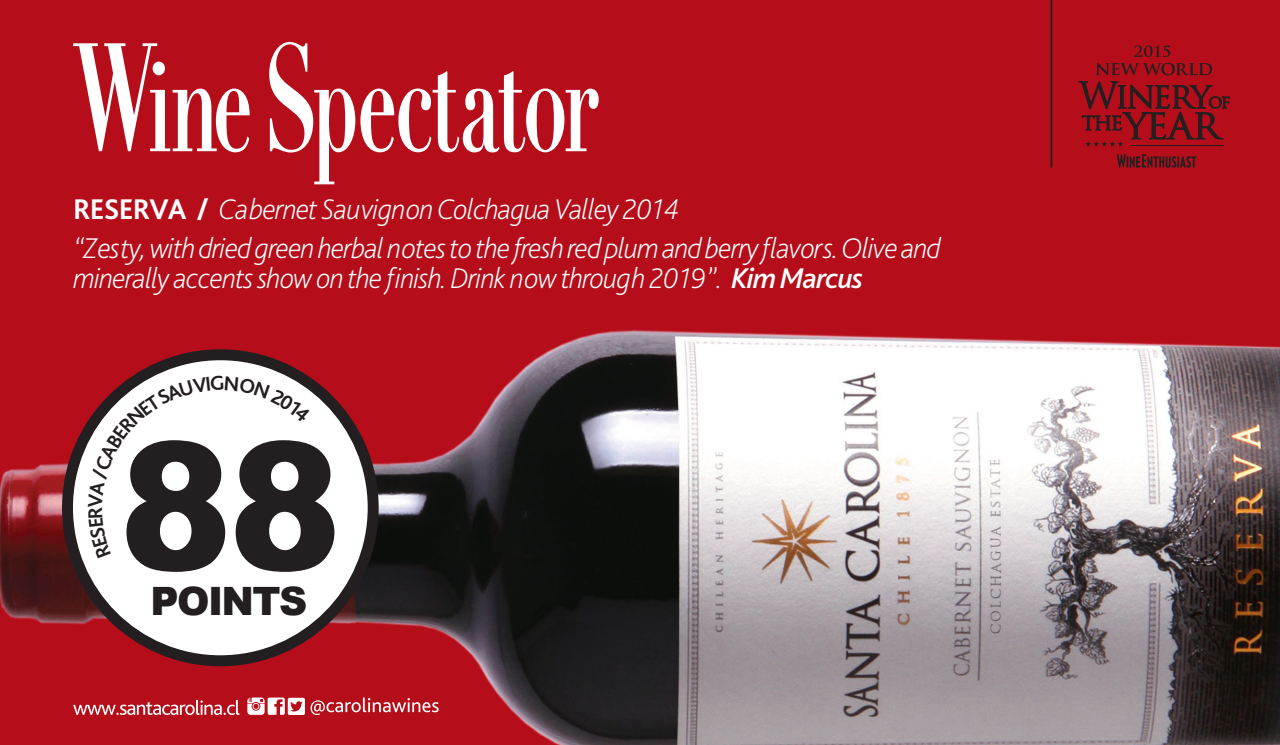
<style>
.page{position:relative;width:1280px;height:745px;background:#fff}
.page>*{position:absolute;margin:0;border:0;box-sizing:border-box;transform-origin:0 0}
.t1{font:900 177.62px "Arial";color:#231f20;scale:.95 1}
.t2{font:900 39.02px "Arial";letter-spacing:-.04em;color:#231f20}
.t3{font:italic 200 29.75px/29.8px "Bliss Pro";letter-spacing:-.03em;color:#fff}
.s1{font-weight:700;font-style:normal}
.s2{font-weight:500}
</style>
<div class="page">
<div style="left:0;top:0;width:1280px;height:744px;background:#b50e1a"></div>
<img style="left:0;top:330px;width:1280px;height:414px">
<svg style="left:73px;top:699px;width:167px;height:15px"></svg>
<svg style="left:311px;top:697px;width:128px;height:17px"></svg>
<svg style="left:247px;top:697px;width:58px;height:17px"></svg>
<div style="left:67px;top:354px;width:306px;height:306px;background:#fff;border-radius:50%"></div>
<div style="left:62px;top:349px;width:317px;height:316px;border:11px solid #231f20;border-radius:50%"></div>
<svg style="left:73px;top:43px;width:177px;height:109px"></svg>
<div style="left:153px;top:61px;width:12px;height:14px;background:#fff;border-radius:50%"></div>
<svg style="left:269px;top:42px;width:330px;height:142px"></svg>
<svg style="left:1117px;top:154px;width:79px;height:13px"></svg>
<svg style="left:1078px;top:81px;width:152px;height:65px"></svg>
<svg style="left:1096px;top:63px;width:116px;height:12px"></svg>
<svg style="left:1134px;top:45px;width:36px;height:12px"></svg>
<hr style="left:1050px;top:0;width:2px;height:167px;background:#231f20">
<svg style="left:88px;top:375px;width:223px;height:68px"></svg>
<p class="t3" style="left:73px;top:193px;width:608px"><span class="s1">RESERVA /</span> Cabernet Sauvignon Colchagua Valley 2014</p>
<p class="t3" style="left:73px;top:232px;width:869px">“Zesty, with dried green herbal notes to the fresh red plum and berry flavors. Olive and minerally accents show on the finish. Drink now through 2019”. <span class="s2">Kim Marcus</span></p>
<p class="t1" style="left:120px;top:377px;width:235px">88</p>
<p class="t2" style="left:150px;top:572px;width:158px">POINTS</p>
</div>
